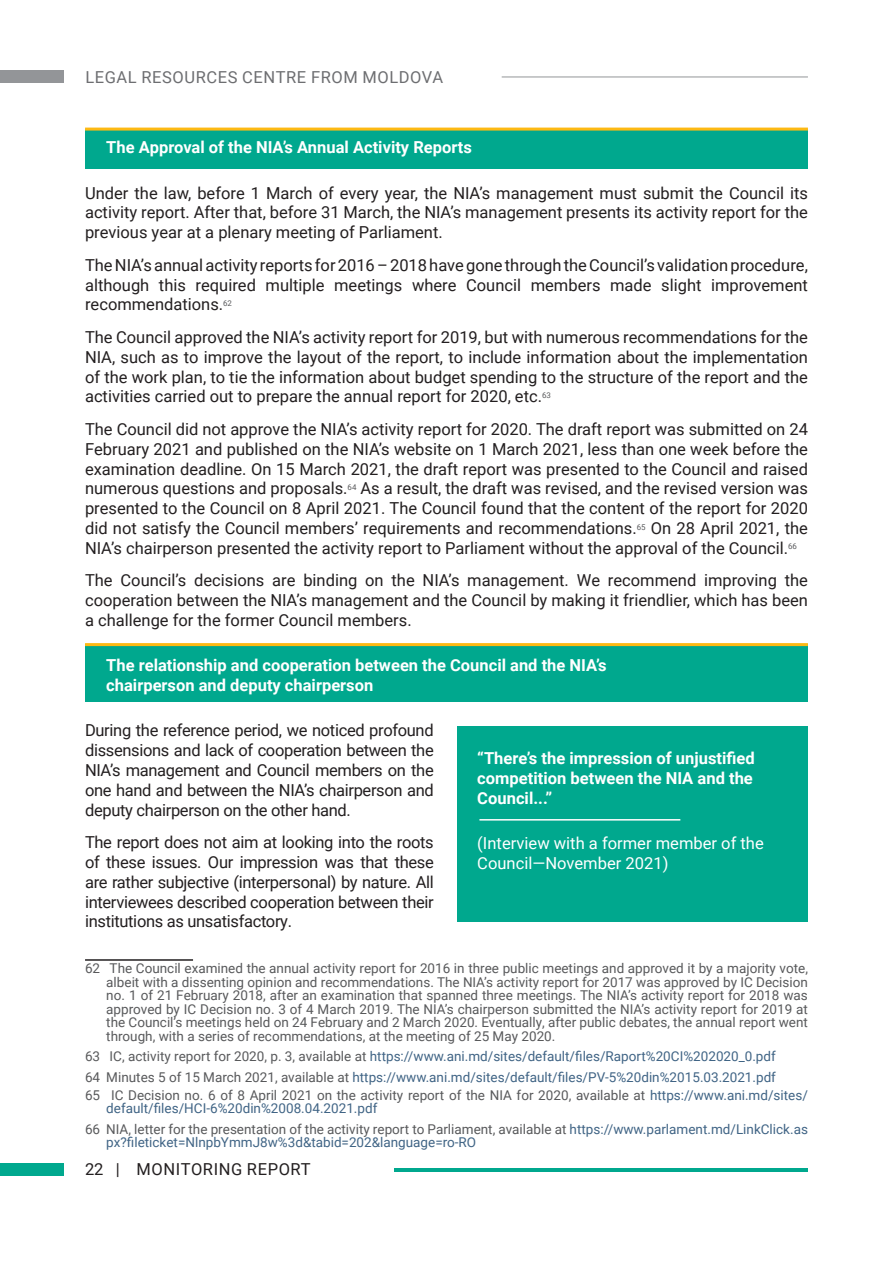
<style>
.page{position:relative;width:893px;height:1263px;background:#fff}
.page>*{position:absolute;margin:0;border:0;box-sizing:border-box;transform-origin:0 0}
.t1{font:16.5px/19.8px "Roboto";color:#231f20;text-align:justify}
.t2{font:700 16.5px/19.8px "Roboto";color:#fff}
.t3{font:16.5px/19.8px "Roboto";color:#fff}
.t4{font:16.5px "Roboto";letter-spacing:.035em;color:#6d6e71}
.t5{font:16.5px "Roboto";letter-spacing:.035em;color:#231f20}
.t6{font:13.5px/13.5px "Roboto";color:#58595b;text-align:justify}
.t7{font:13.5px/20.4px "Roboto";color:#406485}
.s1{color:#58595b}
.s2{color:#406485}
</style>
<div class="page">
<div style="left:0;top:71px;width:64px;height:12px;background:#939598"></div>
<hr style="left:394px;top:1168px;width:414px;height:3px;background:#00a88e">
<div style="left:0;top:1163px;width:64px;height:12px;background:#00a88e"></div>
<hr style="left:502px;top:77px;width:306px;height:1px;background:#939598">
<div style="left:85px;top:129px;width:723px;height:40px;background:#00a88e"></div>
<div style="left:85px;top:645px;width:723px;height:57px;background:#00a88e"></div>
<hr style="left:85px;top:128px;width:723px;height:3px;background:#fdb913">
<hr style="left:85px;top:643px;width:723px;height:3px;background:#fdb913">
<hr style="left:85px;top:959px;width:108px;height:2px;background:#231f20">
<div style="left:457px;top:726px;width:351px;height:195px;background:#00a88e"></div>
<hr style="left:479px;top:819px;width:201px;height:1px;background:#fff">
<p class="t4" style="left:85px;top:65px;width:359px">LEGAL RESOURCES CENTRE FROM MOLDOVA</p>
<p class="t2" style="left:106px;top:137px;width:367px">The Approval of the NIA’s Annual Activity Reports</p>
<p class="t1" style="left:85px;top:182px;width:724px">Under the law, before 1 March of every year, the NIA’s management must submit the Council its activity report. After that, before 31 March, the NIA’s management presents its activity report for the previous year at a plenary meeting of Parliament.</p>
<p class="t1" style="left:85px;top:254px;width:724px">The NIA’s annual activity reports for 2016 – 2018 have gone through the Council’s validation procedure, although this required multiple meetings where Council members made slight improvement recommendations.<sup>62</sup></p>
<p class="t1" style="left:85px;top:327px;width:724px">The Council approved the NIA’s activity report for 2019, but with numerous recommendations for the NIA, such as to improve the layout of the report, to include information about the implementation of the work plan, to tie the information about budget spending to the structure of the report and the activities carried out to prepare the annual report for 2020, etc.<sup>63</sup></p>
<p class="t1" style="left:85px;top:419px;width:724px">The Council did not approve the NIA’s activity report for 2020. The draft report was submitted on 24<br>February 2021 and published on the NIA’s website on 1 March 2021, less than one week before the examination deadline. On 15 March 2021, the draft report was presented to the Council and raised numerous questions and proposals.<sup>64</sup> As a result, the draft was revised, and the revised version was presented to the Council on 8 April 2021. The Council found that the content of the report for 2020 did not satisfy the Council members’ requirements and recommendations.<sup>65</sup> On 28 April 2021, the NIA’s chairperson presented the activity report to Parliament without the approval of the Council.<sup>66</sup></p>
<p class="t1" style="left:85px;top:570px;width:724px">The Council’s decisions are binding on the NIA’s management. We recommend improving the cooperation between the NIA’s management and the Council by making it friendlier, which has been a challenge for the former Council members.</p>
<p class="t2" style="left:106px;top:655px;width:502px">The relationship and cooperation between the Council and the NIA’s chairperson and deputy chairperson</p>
<p class="t1" style="left:85px;top:720px;width:350px">During the reference period, we noticed profound dissensions and lack of cooperation between the NIA’s management and Council members on the one hand and between the NIA’s chairperson and deputy chairperson on the other hand.</p>
<p class="t1" style="left:85px;top:832px;width:350px">The report does not aim at looking into the roots of these issues. Our impression was that these are rather subjective (interpersonal) by nature. All interviewees described cooperation between their institutions as unsatisfactory.</p>
<p class="t6" style="left:106px;top:961px;width:703px;text-indent:-21px">62 The Council examined the annual activity report for 2016 in three public meetings and approved it by a majority vote, albeit with a dissenting opinion and recommendations. The NIA’s activity report for 2017 was approved by IC Decision no. 1 of 21 February 2018, after an examination that spanned three meetings. The NIA’s activity report for 2018 was approved by IC Decision no. 3 of 4 March 2019. The NIA’s chairperson submitted the NIA’s activity report for 2019 at the Council’s meetings held on 24 February and 2 March 2020. Eventually, after public debates, the annual report went through, with a series of recommendations, at the meeting of 25 May 2020.</p>
<p class="t7" style="left:85px;top:1046px;width:692px"><span class="s1">63 IC, activity report for 2020, p. 3, available at</span> https://www.ani.md/sites/default/files/Raport%20CI%202020_0.pdf<br><span class="s1">64 Minutes 5 of 15 March 2021, available at</span> https://www.ani.md/sites/default/files/PV-5%20din%2015.03.2021.pdf</p>
<p class="t6" style="left:106px;top:1087px;width:703px;text-indent:-21px">65 IC Decision no. 6 of 8 April 2021 on the activity report of the NIA for 2020, available at <span class="s2">https://www.ani.md/sites/ default/files/HCI-6%20din%2008.04.2021.pdf</span></p>
<p class="t7" style="left:106px;top:1121px;width:703px;line-height:13.5px;text-indent:-21px"><span class="s1">66 NIA, letter for the presentation of the activity report to Parliament, available at</span> https://www.parlament.md/LinkClick.as px?fileticket=NlnpbYmmJ8w%3d&amp;tabid=202&amp;language=ro-RO</p>
<p class="t2" style="left:477px;top:748px;width:279px;text-align:justify">“There’s the impression of unjustified competition between the NIA and the Council...”</p>
<p class="t3" style="left:477px;top:833px;width:288px">(Interview with a former member of the<br>Council—November 2021)</p>
<p class="t5" style="left:85px;top:1158px;width:227px">22 | MONITORING REPORT</p>
</div>
